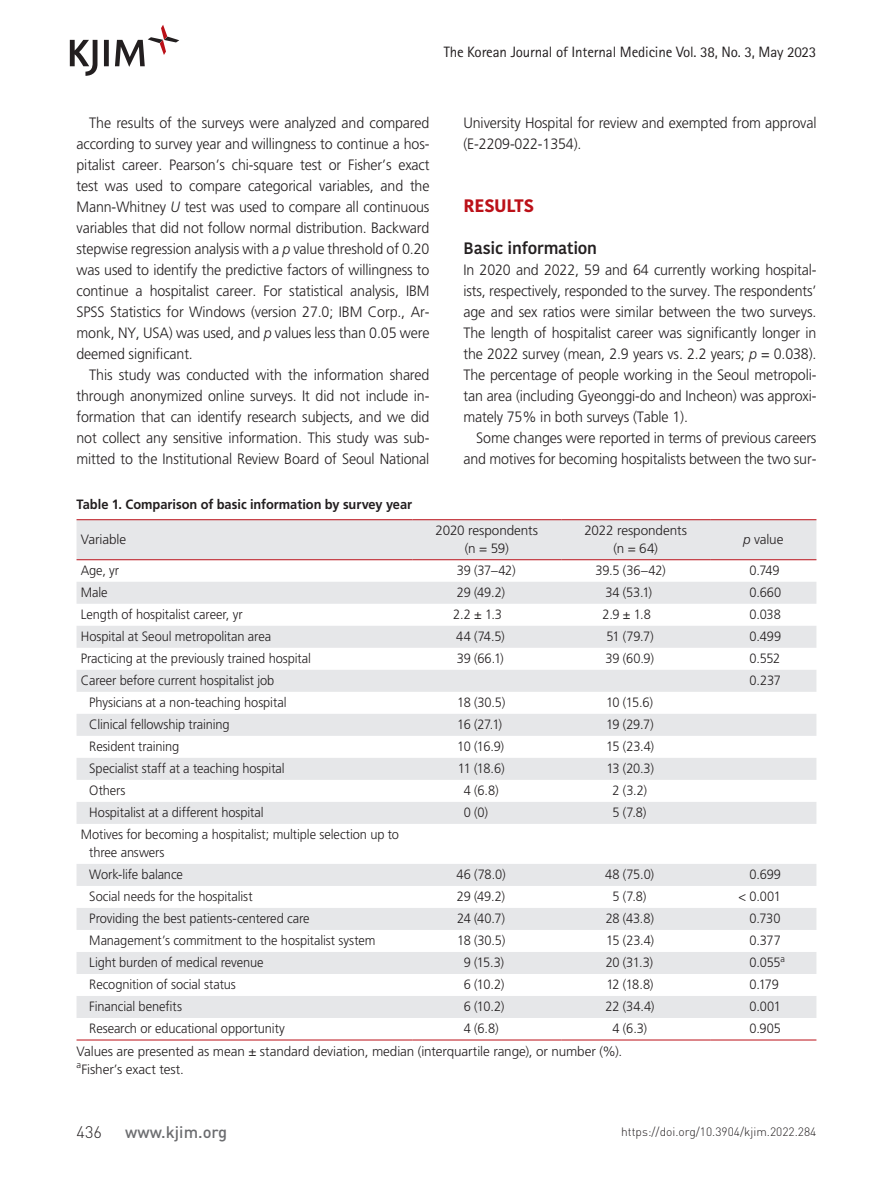
<style>
.page{position:relative;width:893px;height:1191px;background:#fff}
.page>*{position:absolute;margin:0;border:0;box-sizing:border-box;transform-origin:0 0}
.t1{font:700 18px "Kohinoor Bangla";letter-spacing:-.015em;color:#bb1018}
.t2{font:600 16.5px "Kohinoor Bangla";letter-spacing:-.01em;color:#231f20}
.t3{font:500 16.5px "DIN Pro";color:#6c6d70}
.t4{font:300 16.5px "DIN Pro";color:#231f20}
.t5{font:300 15px/21px "Frutiger LT Std";letter-spacing:-.01em;color:#231f20;text-align:justify;scale:.95 1}
.t6{font:15px "Rotis Sans Serif Std";letter-spacing:-.01em;color:#231f20}
.t7{font:300 13.5px/18px "Frutiger LT Std";letter-spacing:-.01em;color:#231f20;scale:.95 1}
.t8{font:300 13.5px/18px "Frutiger LT Std";letter-spacing:-.01em;color:#231f20;text-align:center}
.t9{font:700 13.5px "Frutiger LT Std";color:#231f20;scale:.95 1}
.t10{font:300 12px "DIN Pro";color:#231f20}
.s1{font-style:italic}
</style>
<div class="page">
<svg style="left:70px;top:25px;width:109px;height:51px"></svg>
<svg style="left:77px;top:520px;width:739px;height:498px;fill:#e6e7e9"></svg>
<hr style="left:77px;top:519px;width:335px;height:1px;background:#bb1018">
<hr style="left:412px;top:519px;width:149px;height:1px;background:#bb1018">
<hr style="left:561px;top:519px;width:149px;height:1px;background:#bb1018">
<hr style="left:710px;top:519px;width:106px;height:1px;background:#bb1018">
<hr style="left:77px;top:1039px;width:335px;height:1px;background:#bb1018">
<hr style="left:412px;top:1039px;width:149px;height:1px;background:#bb1018">
<hr style="left:561px;top:1039px;width:149px;height:1px;background:#bb1018">
<hr style="left:710px;top:1039px;width:106px;height:1px;background:#bb1018">
<hr style="left:77px;top:559px;width:335px;height:1px;background:#bb1018">
<hr style="left:412px;top:559px;width:149px;height:1px;background:#bb1018">
<hr style="left:561px;top:559px;width:149px;height:1px;background:#bb1018">
<hr style="left:710px;top:559px;width:106px;height:1px;background:#bb1018">
<p class="t6" style="left:444px;top:43px;width:374px">The Korean Journal of Internal Medicine Vol. 38, No. 3, May 2023</p>
<p class="t5" style="left:77px;top:112px;width:373px;text-indent:13px">The results of the surveys were analyzed and compared according to survey year and willingness to continue a hos&shy;pitalist career. Pearson’s chi-square test or Fisher’s exact test was used to compare categorical variables, and the Mann-Whitney <span class="s1">U</span> test was used to compare all continuous variables that did not follow normal distribution. Backward stepwise regression analysis with a <span class="s1">p</span> value threshold of 0.20 was used to identify the predictive factors of willingness to continue a hospitalist career. For statistical analysis, IBM SPSS Statistics for Windows (version 27.0; IBM Corp., Ar&shy;monk, NY, USA) was used, and <span class="s1">p</span> values less than 0.05 were deemed significant.</p>
<p class="t5" style="left:77px;top:364px;width:373px;text-indent:13px">This study was conducted with the information shared through anonymized online surveys. It did not include in&shy;formation that can identify research subjects, and we did not collect any sensitive information. This study was sub&shy;mitted to the Institutional Review Board of Seoul National</p>
<p class="t5" style="left:463px;top:112px;width:373px">University Hospital for review and exempted from approval (E-2209-022-1354).</p>
<p class="t1" style="left:463px;top:189px;width:72px">RESULTS</p>
<p class="t2" style="left:463px;top:234px;width:135px">Basic information</p>
<p class="t5" style="left:463px;top:259px;width:373px">In 2020 and 2022, 59 and 64 currently working hospital&shy;ists, respectively, responded to the survey. The respondents’ age and sex ratios were similar between the two surveys.<br>The length of hospitalist career was significantly longer in the 2022 survey (mean, 2.9 years vs. 2.2 years; <span class="s1">p</span> = 0.038).<br>The percentage of people working in the Seoul metropoli&shy;tan area (including Gyeonggi-do and Incheon) was approxi&shy;mately 75% in both surveys (Table 1).</p>
<p class="t5" style="left:463px;top:427px;width:373px;text-align:right">Some changes were reported in terms of previous careers and motives for becoming hospitalists between the two sur-</p>
<p class="t9" style="left:77px;top:496px;width:355px">Table 1. Comparison of basic information by survey year</p>
<p class="t8" style="left:81px;top:531px;width:47px">Variable</p>
<p class="t8" style="left:436px;top:522px;width:104px">2020 respondents (n = 59)</p>
<p class="t8" style="left:584px;top:522px;width:104px">2022 respondents (n = 64)</p>
<p class="t8" style="left:743px;top:531px;width:42px"><span class="s1">p</span> value</p>
<p class="t7" style="left:81px;top:562px;width:42px">Age, yr</p>
<p class="t7" style="left:457px;top:562px;width:64px">39 (37–42)</p>
<p class="t7" style="left:595px;top:562px;width:76px">39.5 (36–42)</p>
<p class="t7" style="left:749px;top:562px;width:33px">0.749</p>
<p class="t7" style="left:81px;top:584px;width:30px">Male</p>
<p class="t7" style="left:457px;top:584px;width:52px">29 (49.2)</p>
<p class="t7" style="left:605px;top:584px;width:51px">34 (53.1)</p>
<p class="t7" style="left:749px;top:584px;width:35px">0.660</p>
<p class="t7" style="left:81px;top:606px;width:172px">Length of hospitalist career, yr</p>
<p class="t7" style="left:453px;top:606px;width:53px">2.2 ± 1.3</p>
<p class="t7" style="left:603px;top:606px;width:52px">2.9 ± 1.8</p>
<p class="t7" style="left:749px;top:606px;width:35px">0.038</p>
<p class="t7" style="left:81px;top:628px;width:202px">Hospital at Seoul metropolitan area</p>
<p class="t7" style="left:456px;top:628px;width:53px">44 (74.5)</p>
<p class="t7" style="left:606px;top:628px;width:51px">51 (79.7)</p>
<p class="t7" style="left:749px;top:628px;width:35px">0.499</p>
<p class="t7" style="left:81px;top:650px;width:244px">Practicing at the previously trained hospital</p>
<p class="t7" style="left:457px;top:650px;width:51px">39 (66.1)</p>
<p class="t7" style="left:605px;top:650px;width:53px">39 (60.9)</p>
<p class="t7" style="left:749px;top:650px;width:34px">0.552</p>
<p class="t7" style="left:81px;top:672px;width:205px">Career before current hospitalist job</p>
<p class="t7" style="left:749px;top:672px;width:35px">0.237</p>
<p class="t7" style="left:89px;top:694px;width:209px">Physicians at a non-teaching hospital</p>
<p class="t7" style="left:457px;top:694px;width:52px">18 (30.5)</p>
<p class="t7" style="left:606px;top:694px;width:51px">10 (15.6)</p>
<p class="t7" style="left:89px;top:716px;width:149px">Clinical fellowship training</p>
<p class="t7" style="left:457px;top:716px;width:49px">16 (27.1)</p>
<p class="t7" style="left:606px;top:716px;width:52px">19 (29.7)</p>
<p class="t7" style="left:89px;top:738px;width:96px">Resident training</p>
<p class="t7" style="left:457px;top:738px;width:51px">10 (16.9)</p>
<p class="t7" style="left:606px;top:738px;width:52px">15 (23.4)</p>
<p class="t7" style="left:89px;top:760px;width:207px">Specialist staff at a teaching hospital</p>
<p class="t7" style="left:458px;top:760px;width:51px">11 (18.6)</p>
<p class="t7" style="left:606px;top:760px;width:52px">13 (20.3)</p>
<p class="t7" style="left:89px;top:782px;width:40px">Others</p>
<p class="t7" style="left:464px;top:782px;width:38px">4 (6.8)</p>
<p class="t7" style="left:612px;top:782px;width:38px">2 (3.2)</p>
<p class="t7" style="left:89px;top:804px;width:185px">Hospitalist at a different hospital</p>
<p class="t7" style="left:464px;top:804px;width:27px">0 (0)</p>
<p class="t7" style="left:612px;top:804px;width:37px">5 (7.8)</p>
<p class="t7" style="left:89px;top:826px;width:328px;text-indent:-9px">Motives for becoming a hospitalist; multiple selection up to three answers</p>
<p class="t7" style="left:89px;top:866px;width:100px">Work-life balance</p>
<p class="t7" style="left:456px;top:866px;width:53px">46 (78.0)</p>
<p class="t7" style="left:605px;top:866px;width:53px">48 (75.0)</p>
<p class="t7" style="left:749px;top:866px;width:35px">0.699</p>
<p class="t7" style="left:89px;top:888px;width:173px">Social needs for the hospitalist</p>
<p class="t7" style="left:457px;top:888px;width:52px">29 (49.2)</p>
<p class="t7" style="left:612px;top:888px;width:37px">5 (7.8)</p>
<p class="t7" style="left:738px;top:888px;width:46px">&lt; 0.001</p>
<p class="t7" style="left:89px;top:910px;width:233px">Providing the best patients-centered care</p>
<p class="t7" style="left:457px;top:910px;width:52px">24 (40.7)</p>
<p class="t7" style="left:606px;top:910px;width:52px">28 (43.8)</p>
<p class="t7" style="left:749px;top:910px;width:34px">0.730</p>
<p class="t7" style="left:89px;top:932px;width:303px">Management’s commitment to the hospitalist system</p>
<p class="t7" style="left:457px;top:932px;width:52px">18 (30.5)</p>
<p class="t7" style="left:606px;top:932px;width:52px">15 (23.4)</p>
<p class="t7" style="left:749px;top:932px;width:35px">0.377</p>
<p class="t7" style="left:89px;top:954px;width:185px">Light burden of medical revenue</p>
<p class="t7" style="left:464px;top:954px;width:44px">9 (15.3)</p>
<p class="t7" style="left:606px;top:954px;width:51px">20 (31.3)</p>
<p class="t7" style="left:749px;top:954px;width:39px">0.055<sup>a</sup></p>
<p class="t7" style="left:89px;top:976px;width:156px">Recognition of social status</p>
<p class="t7" style="left:464px;top:976px;width:44px">6 (10.2)</p>
<p class="t7" style="left:606px;top:976px;width:51px">12 (18.8)</p>
<p class="t7" style="left:749px;top:976px;width:33px">0.179</p>
<p class="t7" style="left:89px;top:998px;width:99px">Financial benefits</p>
<p class="t7" style="left:464px;top:998px;width:44px">6 (10.2)</p>
<p class="t7" style="left:605px;top:998px;width:53px">22 (34.4)</p>
<p class="t7" style="left:749px;top:998px;width:35px">0.001</p>
<p class="t7" style="left:89px;top:1020px;width:207px">Research or educational opportunity</p>
<p class="t7" style="left:464px;top:1020px;width:38px">4 (6.8)</p>
<p class="t7" style="left:612px;top:1020px;width:38px">4 (6.3)</p>
<p class="t7" style="left:749px;top:1020px;width:35px">0.905</p>
<p class="t8" style="left:77px;top:1042px;width:547px;text-align:left">Values are presented as mean ± standard deviation, median (interquartile range), or number (%). <sup>a</sup>Fisher’s exact test.</p>
<p class="t4" style="left:77px;top:1120px;width:27px">436</p>
<p class="t3" style="left:125px;top:1120px;width:104px">www.kjim.org</p>
<p class="t10" style="left:621px;top:1123px;width:197px">https://doi.org/10.3904/kjim.2022.284</p>
</div>
